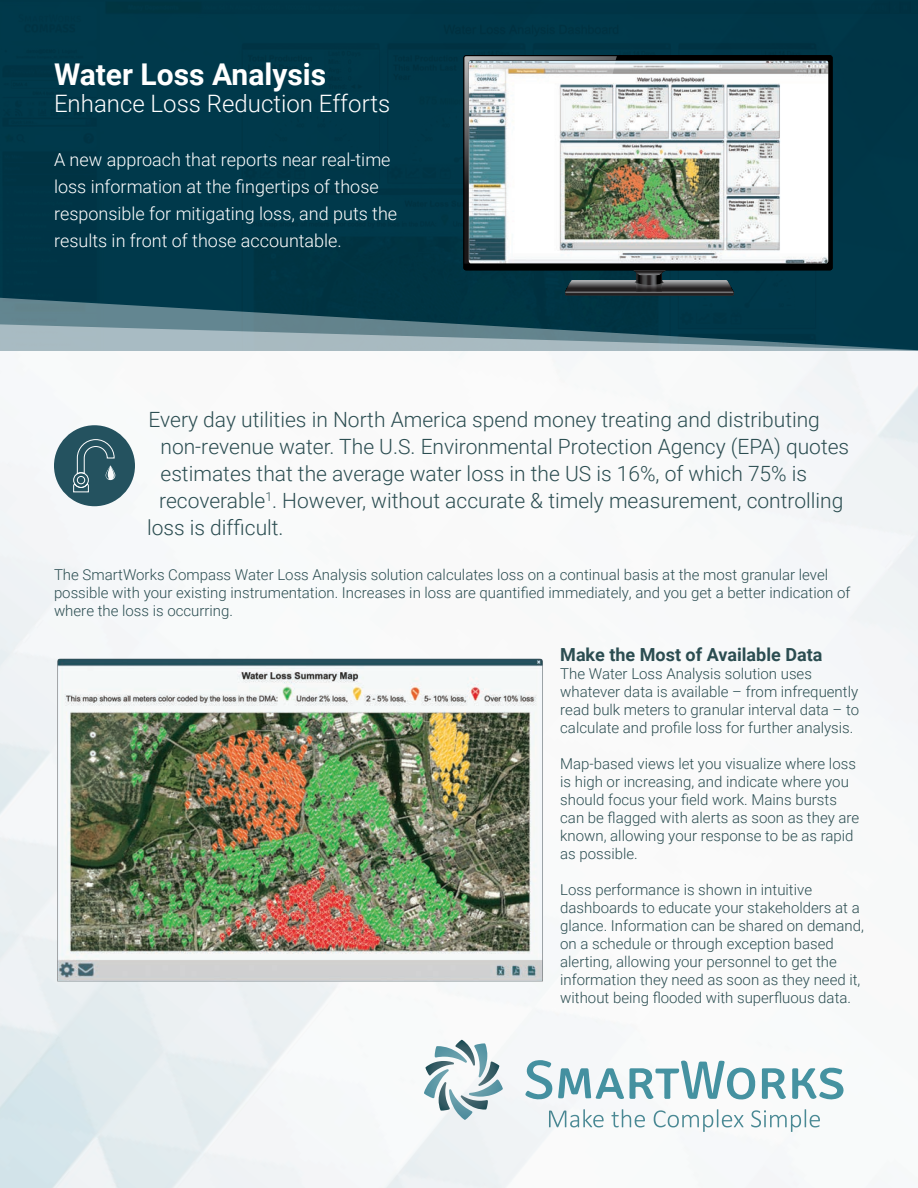
<style>
.page{position:relative;width:918px;height:1188px;background:#fff}
.page>*{position:absolute;margin:0;border:0;box-sizing:border-box;transform-origin:0 0}
.t1{font:700 30px "Roboto";color:#fff}
.t2{font:300 24px "Roboto";color:#fff}
.t3{font:300 21px "Roboto";color:#2b4d51}
.t4{font:300 18px/27px "Roboto";color:#fff}
.t5{font:700 18px "Roboto";color:#2b4d51}
.t6{font:300 15px/18px "Roboto";color:#2b4d51}
</style>
<div class="page">
<img style="left:0;top:351px;width:918px;height:837px">
<div style="left:0;top:0;width:918px;height:351px;background:#003b4d"></div>
<svg style="left:0;top:297px;width:658px;height:27px"></svg>
<svg style="left:0;top:324px;width:918px;height:27px"></svg>
<div style="left:464px;top:55px;width:368px;height:215px;background:#000;border-radius:3px"></div>
<svg style="left:734px;top:60px;width:94px;height:204px;background:#e8e9ea"></svg>
<img style="left:464px;top:56px;width:270px;height:240px">
<svg style="left:54px;top:425px;width:81px;height:81px"></svg>
<div style="left:73px;top:472px;width:16px;height:16px;border:1px solid #fff;border-radius:50%"></div>
<img style="left:54px;top:654px;width:493px;height:332px">
<p class="t1" style="left:54px;top:54px;width:274px">Water Loss Analysis</p>
<p class="t2" style="left:54px;top:87px;width:338px">Enhance Loss Reduction Efforts</p>
<p class="t4" style="left:54px;top:146px;width:345px">A new approach that reports near real-time loss information at the fingertips of those responsible for mitigating loss, and puts the results in front of those accountable.</p>
<p class="t3" style="left:148px;top:405px;width:673px">Every day utilities in North America spend money treating and distributing</p>
<p class="t3" style="left:160px;top:432px;width:690px">non-revenue water. The U.S. Environmental Protection Agency (EPA) quotes</p>
<p class="t3" style="left:160px;top:459px;width:648px">estimates that the average water loss in the US is 16%, of which 75% is</p>
<p class="t3" style="left:159px;top:486px;width:686px">recoverable<sup>1</sup>. However, without accurate &amp; timely measurement, controlling</p>
<p class="t3" style="left:147px;top:513px;width:138px">loss is difficult.</p>
<p class="t6" style="left:54px;top:565px;width:798px">The SmartWorks Compass Water Loss Analysis solution calculates loss on a continual basis at the most granular level possible with your existing instrumentation. Increases in loss are quantified immediately, and you get a better indication of where the loss is occurring.</p>
<p class="t5" style="left:560px;top:642px;width:264px">Make the Most of Available Data</p>
<p class="t6" style="left:560px;top:664px;width:300px">The Water Loss Analysis solution uses whatever data is available – from infrequently read bulk meters to granular interval data – to calculate and profile loss for further analysis.</p>
<p class="t6" style="left:560px;top:754px;width:301px">Map-based views let you visualize where loss is high or increasing, and indicate where you should focus your field work. Mains bursts can be flagged with alerts as soon as they are known, allowing your response to be as rapid as possible.</p>
<p class="t6" style="left:560px;top:880px;width:305px">Loss performance is shown in intuitive dashboards to educate your stakeholders at a glance. Information can be shared on demand, on a schedule or through exception based alerting, allowing your personnel to get the information they need as soon as they need it, without being flooded with superfluous data.</p>
</div>
